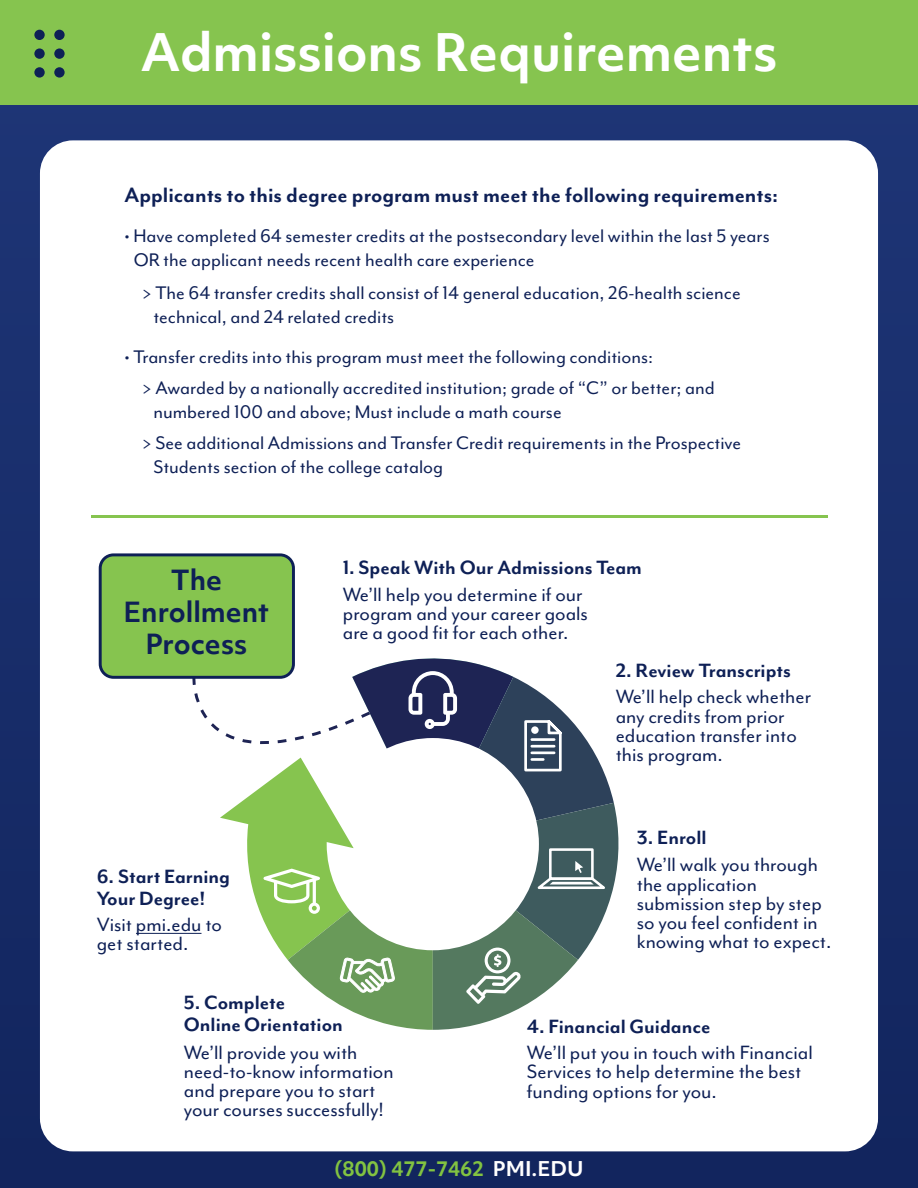
<style>
.page{position:relative;width:918px;height:1188px;background:#fff}
.page>*{position:absolute;margin:0;border:0;box-sizing:border-box;transform-origin:0 0}
.t1{font:700 49.5px "Objektiv Mk 1";color:#fff}
.t2{font:700 26.55px/32px "Objektiv Mk 1";color:#0e2056;text-align:center}
.t3{font:700 24px "Mr Eaves Mod OT";color:#0e2056}
.t4{font:22.2px/19.2px "Mr Eaves Mod OT";color:#0e2056}
.t5{font:700 22.2px/22.2px "Mr Eaves Mod OT";color:#0e2056}
.t6{font:21px/24px "Mr Eaves Mod OT";color:#0e2056}
.t7{font:700 19.5px "Objektiv Mk 1";color:#82c341}
.s1{color:#fff}
</style>
<div class="page">
<div style="left:0;top:91px;width:918px;height:1097px;background:#182e6a"></div>
<div style="left:0;top:0;width:918px;height:104px;background:#86c44f"></div>
<div style="left:40px;top:140px;width:838px;height:1011px;background:#fff;border-radius:33px"></div>
<div style="left:34px;top:30px;width:11px;height:10px;background:#0e2056;border-radius:50%"></div>
<div style="left:54px;top:30px;width:11px;height:10px;background:#0e2056;border-radius:50%"></div>
<div style="left:34px;top:48px;width:11px;height:11px;background:#0e2056;border-radius:50%"></div>
<div style="left:54px;top:48px;width:11px;height:11px;background:#0e2056;border-radius:50%"></div>
<div style="left:34px;top:67px;width:11px;height:11px;background:#0e2056;border-radius:50%"></div>
<div style="left:54px;top:67px;width:11px;height:11px;background:#0e2056;border-radius:50%"></div>
<hr style="left:136px;top:933px;width:65px;height:1px;background:#0e2056">
<div style="left:100px;top:555px;width:193px;height:122px;background:#86c44f;border-radius:13px"></div>
<div style="left:99px;top:553px;width:196px;height:126px;border:3px solid #0e2056;border-radius:13px"></div>
<hr style="left:91px;top:515px;width:736px;height:3px;background:#86c44f">
<svg style="left:188px;top:653px;width:431px;height:377px"></svg>
<h1 class="t1" style="left:141px;top:17px;width:638px">Admissions Requirements</h1>
<p class="t3" style="left:124px;top:181px;width:655px">Applicants to this degree program must meet the following requirements:</p>
<p class="t6" style="left:134px;top:223px;width:638px;text-indent:-9px">• Have completed 64 semester credits at the postsecondary level within the last 5 years<br>OR the applicant needs recent health care experience</p>
<p class="t6" style="left:153px;top:281px;width:589px;text-indent:-11px">&gt; The 64 transfer credits shall consist of 14 general education, 26-health science technical, and 24 related credits</p>
<p class="t6" style="left:124px;top:345px;width:530px">• Transfer credits into this program must meet the following conditions:</p>
<p class="t6" style="left:153px;top:376px;width:563px;text-indent:-11px">&gt; Awarded by a nationally accredited institution; grade of “C” or better; and numbered 100 and above; Must include a math course</p>
<p class="t6" style="left:153px;top:430px;width:589px;text-indent:-11px">&gt; See additional Admissions and Transfer Credit requirements in the Prospective<br>Students section of the college catalog</p>
<p class="t2" style="left:123px;top:563px;width:147px">The<br>Enrollment<br>Process</p>
<p class="t5" style="left:97px;top:865px;width:135px">6. Start Earning<br>Your Degree!</p>
<p class="t4" style="left:97px;top:915px;width:127px">Visit pmi.edu to get started.</p>
<p class="t5" style="left:343px;top:556px;width:301px">1. Speak With Our Admissions Team</p>
<p class="t4" style="left:343px;top:584px;width:247px">We’ll help you determine if our program and your career goals are a good fit for each other.</p>
<p class="t5" style="left:616px;top:658px;width:177px">2. Review Transcripts</p>
<p class="t4" style="left:616px;top:687px;width:197px">We’ll help check whether any credits from prior education transfer into this program.</p>
<p class="t5" style="left:637px;top:826px;width:71px">3. Enroll</p>
<p class="t4" style="left:637px;top:855px;width:196px">We’ll walk you through the application submission step by step so you feel confident in knowing what to expect.</p>
<p class="t5" style="left:184px;top:991px;width:161px">5. Complete<br>Online Orientation</p>
<p class="t4" style="left:184px;top:1042px;width:211px">We’ll provide you with need-to-know information and prepare you to start your courses successfully!</p>
<p class="t5" style="left:527px;top:1015px;width:185px">4. Financial Guidance</p>
<p class="t4" style="left:527px;top:1043px;width:287px">We’ll put you in touch with Financial<br>Services to help determine the best funding options for you.</p>
<p class="t7" style="left:334px;top:1155px;width:251px">(800) 477-7462 <span class="s1">PMI.EDU</span></p>
</div>
